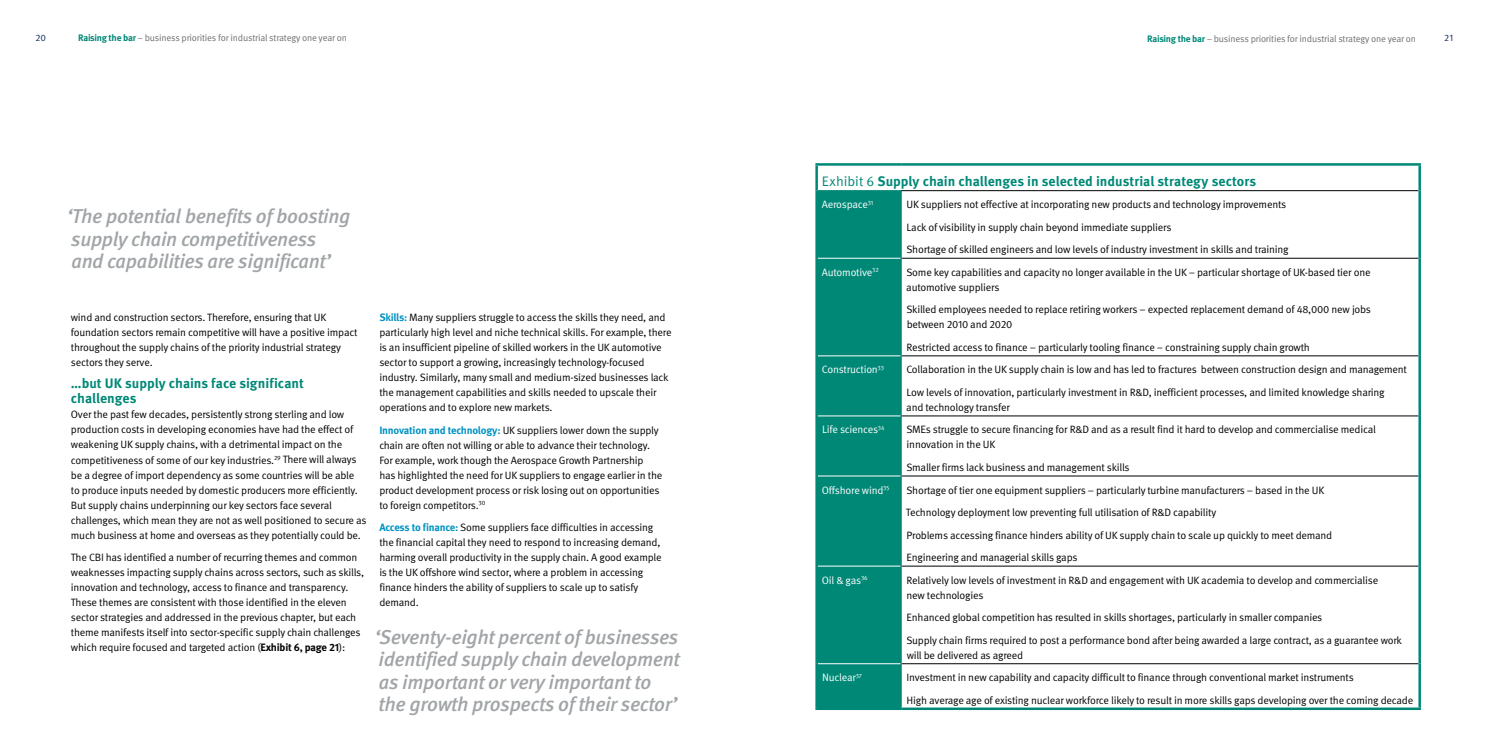
<style>
.page{position:relative;width:1489px;height:745px;background:#fff}
.page>*{position:absolute;margin:0;border:0;box-sizing:border-box;transform-origin:0 0}
.t1{font:italic 500 20px/22.5px "Meta OT";letter-spacing:-.02em;color:#a1a5a7}
.t2{font:700 13.75px/15px "Meta OT";letter-spacing:-.005em;color:#087}
.t3{font:10.62px/15px "Meta OT";letter-spacing:-.02em;color:#000}
.t4{font:10.62px "Meta OT";letter-spacing:-.02em;color:#fff}
.t5{font:9.38px "Meta OT";letter-spacing:-.02em;color:#706f6f}
.t6{font:9.38px "Meta OT";color:#0b2559}
.s1{font-weight:700;color:#087}
.s2{font-weight:700}
.s3{font-weight:700;color:#0092c2}
.s4{font-weight:400}
</style>
<div class="page">
<div style="left:817px;top:191px;width:83px;height:516px;background:#087"></div>
<hr style="left:900px;top:191px;width:1px;height:67px;background:#087">
<hr style="left:900px;top:258px;width:1px;height:97px;background:#087">
<hr style="left:900px;top:355px;width:1px;height:60px;background:#087">
<hr style="left:900px;top:415px;width:1px;height:60px;background:#087">
<hr style="left:900px;top:475px;width:1px;height:90px;background:#087">
<hr style="left:900px;top:565px;width:1px;height:98px;background:#087">
<hr style="left:900px;top:663px;width:1px;height:44px;background:#087">
<hr style="left:817px;top:258px;width:83px;height:1px;background:#fff">
<hr style="left:817px;top:355px;width:83px;height:1px;background:#fff">
<hr style="left:817px;top:415px;width:83px;height:1px;background:#fff">
<hr style="left:817px;top:475px;width:83px;height:1px;background:#fff">
<hr style="left:817px;top:565px;width:83px;height:1px;background:#fff">
<hr style="left:817px;top:663px;width:83px;height:1px;background:#fff">
<hr style="left:901px;top:258px;width:517px;height:1px;background:#000">
<hr style="left:901px;top:355px;width:517px;height:1px;background:#000">
<hr style="left:901px;top:415px;width:517px;height:1px;background:#000">
<hr style="left:901px;top:475px;width:517px;height:1px;background:#000">
<hr style="left:901px;top:565px;width:517px;height:1px;background:#000">
<hr style="left:901px;top:663px;width:517px;height:1px;background:#000">
<hr style="left:817px;top:190px;width:84px;height:1px;background:#087">
<hr style="left:901px;top:190px;width:517px;height:1px;background:#000">
<hr style="left:815px;top:163px;width:86px;height:2px;background:#087">
<hr style="left:815px;top:165px;width:2px;height:25px;background:#087">
<hr style="left:901px;top:163px;width:519px;height:2px;background:#087">
<hr style="left:1418px;top:165px;width:2px;height:25px;background:#087">
<hr style="left:815px;top:190px;width:2px;height:68px;background:#087">
<hr style="left:1418px;top:190px;width:2px;height:68px;background:#087">
<hr style="left:815px;top:258px;width:2px;height:97px;background:#087">
<hr style="left:1418px;top:258px;width:2px;height:97px;background:#087">
<hr style="left:815px;top:355px;width:2px;height:60px;background:#087">
<hr style="left:1418px;top:355px;width:2px;height:60px;background:#087">
<hr style="left:815px;top:415px;width:2px;height:60px;background:#087">
<hr style="left:1418px;top:415px;width:2px;height:60px;background:#087">
<hr style="left:815px;top:475px;width:2px;height:90px;background:#087">
<hr style="left:1418px;top:475px;width:2px;height:90px;background:#087">
<hr style="left:815px;top:565px;width:2px;height:98px;background:#087">
<hr style="left:1418px;top:565px;width:2px;height:98px;background:#087">
<hr style="left:815px;top:663px;width:2px;height:44px;background:#087">
<hr style="left:1418px;top:663px;width:2px;height:44px;background:#087">
<hr style="left:815px;top:707px;width:86px;height:2px;background:#087">
<hr style="left:901px;top:707px;width:519px;height:2px;background:#087">
<p class="t6" style="left:35px;top:32px;width:12px">20</p>
<p class="t5" style="left:78px;top:32px;width:270px"><span class="s1">Raising the bar</span> – business priorities for industrial strategy one year on</p>
<p class="t5" style="left:1147px;top:33px;width:270px"><span class="s1">Raising the bar</span> – business priorities for industrial strategy one year on</p>
<p class="t6" style="left:1443px;top:32px;width:10px">21</p>
<h1 class="t1" style="left:67px;top:205px;width:285px">‘The potential benefits of boosting supply chain competitiveness<br>and capabilities are significant’</h1>
<p class="t3" style="left:71px;top:310px;width:288px">wind and construction sectors. Therefore, ensuring that UK foundation sectors remain competitive will have a positive impact throughout the supply chains of the priority industrial strategy sectors they serve.</p>
<p class="t2" style="left:71px;top:376px;width:234px">…but UK supply chains face significant challenges</p>
<p class="t3" style="left:71px;top:407px;width:297px">Over the past few decades, persistently strong sterling and low production costs in developing economies have had the effect of weakening UK supply chains, with a detrimental impact on the competitiveness of some of our key industries.<sup>29</sup> There will always be a degree of import dependency as some countries will be able<br>to produce inputs needed by domestic producers more efficiently.<br>But supply chains underpinning our key sectors face several challenges, which mean they are not as well positioned to secure as much business at home and overseas as they potentially could be.</p>
<p class="t3" style="left:71px;top:550px;width:295px">The CBI has identified a number of recurring themes and common weaknesses impacting supply chains across sectors, such as skills, innovation and technology, access to finance and transparency.<br>These themes are consistent with those identified in the eleven sector strategies and addressed in the previous chapter, but each theme manifests itself into sector-specific supply chain challenges which require focused and targeted action (<span class="s2">Exhibit 6, page 21</span>):</p>
<p class="t3" style="left:379px;top:310px;width:294px"><span class="s3">Skills:</span> Many suppliers struggle to access the skills they need, and particularly high level and niche technical skills. For example, there is an insufficient pipeline of skilled workers in the UK automotive sector to support a growing, increasingly technology-focused industry. Similarly, many small and medium-sized businesses lack the management capabilities and skills needed to upscale their operations and to explore new markets.</p>
<p class="t3" style="left:379px;top:422px;width:284px"><span class="s3">Innovation and technology:</span> UK suppliers lower down the supply chain are often not willing or able to advance their technology.<br>For example, work though the Aerospace Growth Partnership has highlighted the need for UK suppliers to engage earlier in the product development process or risk losing out on opportunities to foreign competitors.<sup>30</sup></p>
<p class="t3" style="left:379px;top:520px;width:284px"><span class="s3">Access to finance:</span> Some suppliers face difficulties in accessing the financial capital they need to respond to increasing demand, harming overall productivity in the supply chain. A good example is the UK offshore wind sector, where a problem in accessing finance hinders the ability of suppliers to scale up to satisfy demand.</p>
<h1 class="t1" style="left:374px;top:625px;width:307px">‘Seventy-eight percent of businesses identified supply chain development as important or very important to<br>the growth prospects of their sector’</h1>
<p class="t2" style="left:821px;top:174px;width:436px"><span class="s4">Exhibit 6</span> Supply chain challenges in selected industrial strategy sectors</p>
<p class="t4" style="left:821px;top:198px;width:53px">Aerospace<sup>31</sup></p>
<p class="t3" style="left:906px;top:193px;width:384px;line-height:22.5px">UK suppliers not effective at incorporating new products and technology improvements<br>Lack of visibility in supply chain beyond immediate suppliers<br>Shortage of skilled engineers and low levels of industry investment in skills and training</p>
<p class="t4" style="left:821px;top:265px;width:58px">Automotive<sup>32</sup></p>
<p class="t3" style="left:906px;top:265px;width:466px">Some key capabilities and capacity no longer available in the UK – particular shortage of UK-based tier one automotive suppliers</p>
<p class="t3" style="left:906px;top:302px;width:466px">Skilled employees needed to replace retiring workers – expected replacement demand of 48,000 new jobs between 2010 and 2020</p>
<p class="t3" style="left:906px;top:340px;width:405px">Restricted access to finance – particularly tooling finance – constraining supply chain growth</p>
<p class="t4" style="left:822px;top:363px;width:64px">Construction<sup>33</sup></p>
<p class="t3" style="left:906px;top:358px;width:502px;line-height:22.5px">Collaboration in the UK supply chain is low and has led to fractures between construction design and management<br>Low levels of innovation, particularly investment in R&amp;D, inefficient processes, and limited knowledge sharing</p>
<p class="t3" style="left:906px;top:400px;width:105px">and technology transfer</p>
<p class="t4" style="left:822px;top:423px;width:64px">Life sciences<sup>34</sup></p>
<p class="t3" style="left:906px;top:422px;width:471px">SMEs struggle to secure financing for R&amp;D and as a result find it hard to develop and commercialise medical innovation in the UK</p>
<p class="t3" style="left:906px;top:460px;width:225px">Smaller firms lack business and management skills</p>
<p class="t4" style="left:822px;top:483px;width:69px">Offshore wind<sup>35</sup></p>
<p class="t3" style="left:905px;top:478px;width:428px;line-height:22.5px">Shortage of tier one equipment suppliers – particularly turbine manufacturers – based in the UK Technology deployment low preventing full utilisation of R&amp;D capability<br>Problems accessing finance hinders ability of UK supply chain to scale up quickly to meet demand Engineering and managerial skills gaps</p>
<p class="t4" style="left:822px;top:573px;width:47px">Oil &amp; gas<sup>36</sup></p>
<p class="t3" style="left:906px;top:572px;width:473px">Relatively low levels of investment in R&amp;D and engagement with UK academia to develop and commercialise new technologies</p>
<p class="t3" style="left:906px;top:606px;width:497px;line-height:22.5px">Enhanced global competition has resulted in skills shortages, particularly in smaller companies<br>Supply chain firms required to post a performance bond after being awarded a large contract, as a guarantee work</p>
<p class="t3" style="left:906px;top:647px;width:118px">will be delivered as agreed</p>
<p class="t4" style="left:822px;top:670px;width:41px">Nuclear<sup>37</sup></p>
<p class="t3" style="left:906px;top:666px;width:508px;line-height:22.5px">Investment in new capability and capacity difficult to finance through conventional market instruments<br>High average age of existing nuclear workforce likely to result in more skills gaps developing over the coming decade</p>
</div>
